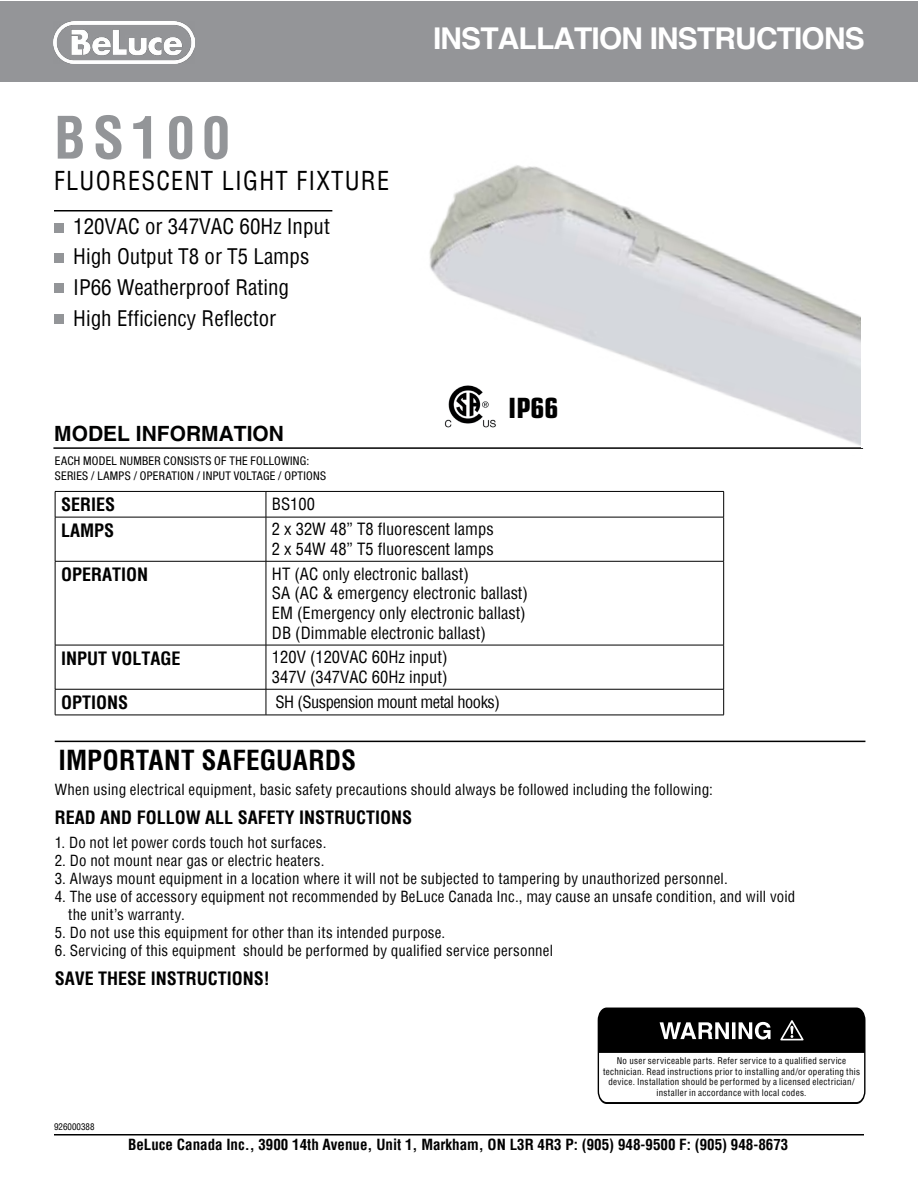
<style>
.page{position:relative;width:918px;height:1188px;background:#fff}
.page>*{position:absolute;margin:0;border:0;box-sizing:border-box;transform-origin:0 0}
.t1{font:700 condensed 57px "Helvetica";letter-spacing:.12em;color:#939598}
.t2{font:700 30px "Helvetica";letter-spacing:-.03em;color:#fff}
.t3{font:700 condensed 27.9px "Eurostile";color:#000}
.t4{font:700 condensed 27px "Helvetica";letter-spacing:.005em;color:#000}
.t5{font:condensed 25.5px "Helvetica";letter-spacing:.05em;color:#000;scale:.96 1}
.t6{font:condensed 21px/30.3px "Helvetica";color:#000}
.t7{font:700 21px "Helvetica";color:#000101}
.t8{font:700 condensed 18px "Helvetica";color:#000}
.t9{font:condensed 16.5px/19.8px "Helvetica";color:#000}
.t10{font:condensed 16.5px "Helvetica";letter-spacing:-.03em;color:#000}
.t11{font:condensed 15px/18px "Helvetica";letter-spacing:.01em;color:#000}
.t12{font:700 condensed 15px "Helvetica";color:#000}
.t13{font:condensed 12px/14.4px "Helvetica Neue LT Pro";letter-spacing:.025em;color:#000}
.t14{font:condensed 9px/10.8px "Helvetica";letter-spacing:.03em;color:#000;text-align:center}
.t15{font:condensed 9px "Helvetica";color:#000}
</style>
<div class="page">
<div style="left:0;top:1px;width:918px;height:81px;background:#949598"></div>
<img style="left:54px;top:21px;width:140px;height:43px">
<hr style="left:54px;top:1134px;width:810px;height:2px;background:#000">
<div style="left:54px;top:223px;width:10px;height:10px;background:#939598"></div>
<div style="left:54px;top:253px;width:10px;height:10px;background:#939598"></div>
<div style="left:54px;top:283px;width:10px;height:10px;background:#939598"></div>
<hr style="left:54px;top:210px;width:278px;height:2px;background:#000">
<svg style="left:598px;top:1008px;width:268px;height:96px"></svg>
<div style="left:54px;top:314px;width:10px;height:10px;background:#939598"></div>
<hr style="left:55px;top:741px;width:810px;height:1px;background:#000">
<hr style="left:53px;top:447px;width:810px;height:2px;background:#000">
<hr style="left:55px;top:689px;width:211px;height:1px;background:#000">
<hr style="left:266px;top:689px;width:458px;height:1px;background:#000">
<hr style="left:55px;top:561px;width:211px;height:1px;background:#000">
<hr style="left:266px;top:561px;width:458px;height:1px;background:#000">
<hr style="left:55px;top:645px;width:211px;height:1px;background:#000">
<hr style="left:266px;top:645px;width:458px;height:1px;background:#000">
<hr style="left:55px;top:491px;width:211px;height:1px;background:#000">
<svg style="left:55px;top:492px;width:1px;height:25px"></svg>
<hr style="left:266px;top:491px;width:458px;height:1px;background:#000">
<svg style="left:266px;top:492px;width:1px;height:25px"></svg>
<hr style="left:55px;top:517px;width:211px;height:1px;background:#000">
<hr style="left:55px;top:517px;width:1px;height:44px;background:#000">
<hr style="left:266px;top:517px;width:458px;height:1px;background:#000">
<hr style="left:266px;top:517px;width:1px;height:44px;background:#000">
<hr style="left:723px;top:517px;width:1px;height:44px;background:#000">
<hr style="left:55px;top:561px;width:1px;height:84px;background:#000">
<hr style="left:55px;top:645px;width:1px;height:44px;background:#000">
<hr style="left:266px;top:561px;width:1px;height:84px;background:#000">
<hr style="left:723px;top:561px;width:1px;height:84px;background:#000">
<hr style="left:266px;top:645px;width:1px;height:44px;background:#000">
<hr style="left:723px;top:645px;width:1px;height:44px;background:#000">
<svg style="left:55px;top:689px;width:1px;height:26px"></svg>
<svg style="left:266px;top:689px;width:1px;height:26px"></svg>
<svg style="left:723px;top:689px;width:1px;height:26px"></svg>
<hr style="left:55px;top:715px;width:211px;height:1px;background:#000">
<hr style="left:266px;top:715px;width:458px;height:1px;background:#000">
<img style="left:345px;top:165px;width:519px;height:391px">
<div style="left:861px;top:279px;width:48px;height:168px;background:#fff"></div>
<h1 class="t1" style="left:54px;top:100px;width:178px">BS100</h1>
<h3 class="t5" style="left:54px;top:164px;width:351px">FLUORESCENT LIGHT FIXTURE</h3>
<h3 class="t6" style="left:73px;top:211px;width:258px">120VAC or 347VAC 60Hz Input<br>High Output T8 or T5 Lamps<br>IP66 Weatherproof Rating</h3>
<h3 class="t6" style="left:73px;top:302px;width:204px">High Efficiency Reflector</h3>
<h3 class="t7" style="left:54px;top:421px;width:231px">MODEL INFORMATION</h3>
<p class="t13" style="left:55px;top:454px;width:273px">EACH MODEL NUMBER CONSISTS OF THE FOLLOWING:<br>SERIES / LAMPS / OPERATION / INPUT VOLTAGE / OPTIONS</p>
<h2 class="t2" style="left:433px;top:20px;width:433px">INSTALLATION INSTRUCTIONS</h2>
<h3 class="t3" style="left:508px;top:391px;width:52px">IP66</h3>
<p class="t8" style="left:61px;top:493px;width:56px">SERIES</p>
<p class="t9" style="left:272px;top:494px;width:45px">BS100</p>
<p class="t8" style="left:61px;top:518px;width:55px">LAMPS</p>
<p class="t9" style="left:272px;top:519px;width:223px">2 x 32W 48” T8 fluorescent lamps<br>2 x 54W 48” T5 fluorescent lamps</p>
<p class="t8" style="left:61px;top:562px;width:89px">OPERATION</p>
<p class="t9" style="left:272px;top:564px;width:258px">HT (AC only electronic ballast)<br>SA (AC &amp; emergency electronic ballast)<br>EM (Emergency only electronic ballast)<br>DB (Dimmable electronic ballast)</p>
<p class="t8" style="left:61px;top:646px;width:121px">INPUT VOLTAGE</p>
<p class="t9" style="left:272px;top:647px;width:177px">120V (120VAC 60Hz input)<br>347V (347VAC 60Hz input)</p>
<p class="t8" style="left:61px;top:690px;width:69px">OPTIONS</p>
<p class="t10" style="left:276px;top:691px;width:226px">SH (Suspension mount metal hooks)</p>
<h3 class="t4" style="left:59px;top:742px;width:299px">IMPORTANT SAFEGUARDS</h3>
<p class="t11" style="left:55px;top:780px;width:660px">When using electrical equipment, basic safety precautions should always be followed including the following:</p>
<p class="t8" style="left:55px;top:805px;width:359px">READ AND FOLLOW ALL SAFETY INSTRUCTIONS</p>
<p class="t11" style="left:55px;top:834px;width:273px">1. Do not let power cords touch hot surfaces.</p>
<p class="t11" style="left:55px;top:852px;width:271px">2. Do not mount near gas or electric heaters.</p>
<p class="t11" style="left:55px;top:870px;width:675px">3. Always mount equipment in a location where it will not be subjected to tampering by unauthorized personnel.</p>
<p class="t11" style="left:68px;top:888px;width:729px;text-indent:-14px">4. The use of accessory equipment not recommended by BeLuce Canada Inc., may cause an unsafe condition, and will void the unit’s warranty.</p>
<p class="t11" style="left:55px;top:924px;width:392px">5. Do not use this equipment for other than its intended purpose.</p>
<p class="t11" style="left:55px;top:942px;width:500px">6. Servicing of this equipment should be performed by qualified service personnel</p>
<p class="t8" style="left:55px;top:966px;width:217px">SAVE THESE INSTRUCTIONS!</p>
<p class="t15" style="left:54px;top:1120px;width:42px">926000388</p>
<p class="t14" style="left:603px;top:1055px;width:258px">No user serviceable parts. Refer service to a qualified service technician. Read instructions prior to installing and/or operating this device. Installation should be performed by a licensed electrician/ installer in accordance with local codes.</p>
<p class="t12" style="left:128px;top:1134px;width:662px">BeLuce Canada Inc., 3900 14th Avenue, Unit 1, Markham, ON L3R 4R3 P: (905) 948-9500 F: (905) 948-8673</p>
</div>
